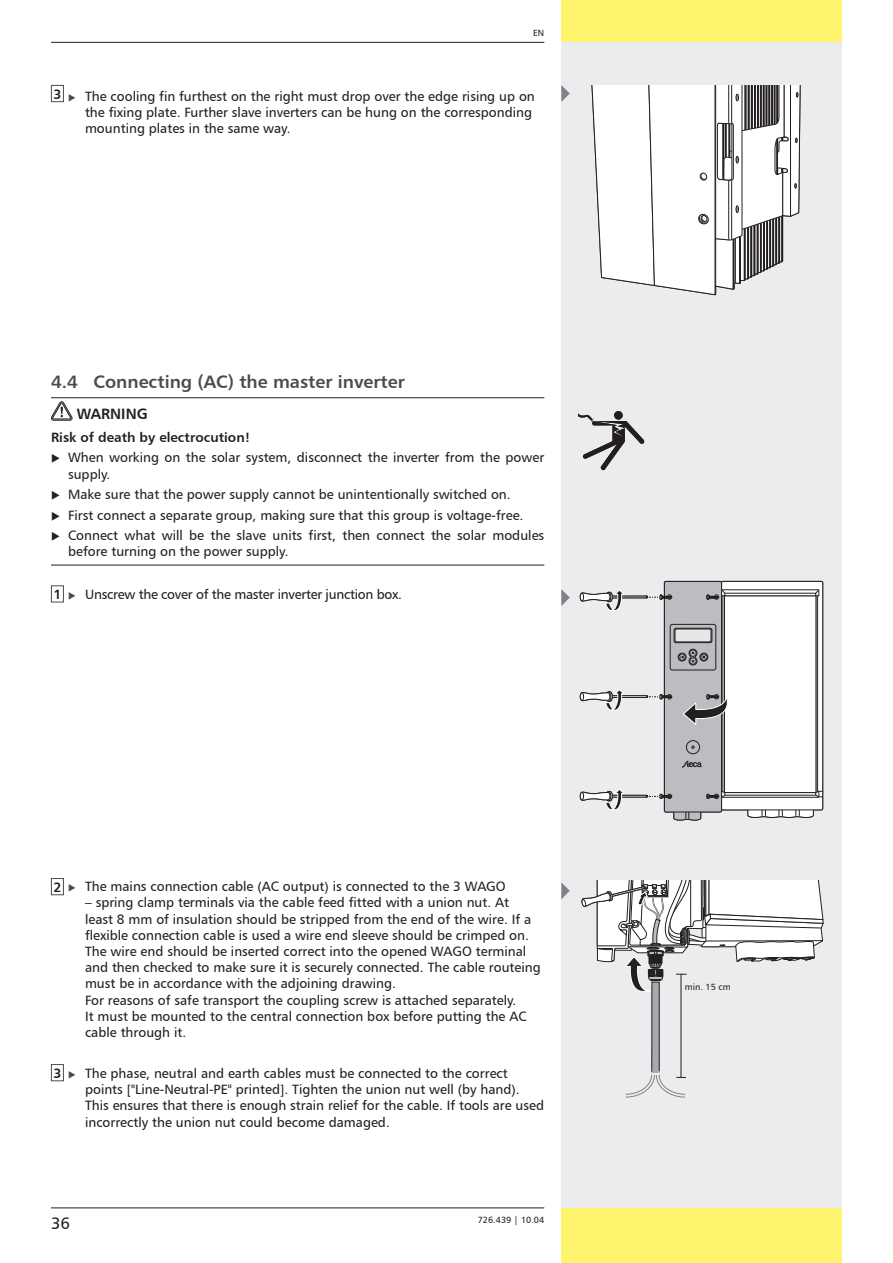
<style>
.page{position:relative;width:893px;height:1263px;background:#fff}
.page>*{position:absolute;margin:0;border:0;box-sizing:border-box;transform-origin:0 0}
.t1{font:18px "Humanist 777 BT Bold B";color:#4b4c4d}
.t2{font:16.5px "Humanist 777 BT Roman B";color:#231f20}
.t3{font:15px "Humanist 777 BT Bold B";color:#231f20}
.t4{font:13.5px/16.2px "Humanist 777 BT Roman B";color:#231f20}
.t5{font:13.5px "Humanist 777 BT Roman B";letter-spacing:-.02em;color:#231f20}
.t6{font:13.5px "Humanist 777 BT Bold B";color:#231f20}
.t7{font:10.5px/20.4px "Wingdings 3";color:#231f20;text-align:justify}
.t8{font:9px "Humanist 777 BT Roman B";color:#231f20}
</style>
<div class="page">
<div style="left:561px;top:0;width:281px;height:43px;background:#fff46d"></div>
<div style="left:561px;top:1208px;width:281px;height:55px;background:#fff46d"></div>
<div style="left:561px;top:43px;width:281px;height:1165px;background:#ececee"></div>
<hr style="left:51px;top:1207px;width:493px;height:1px;background:#231f20">
<hr style="left:51px;top:42px;width:493px;height:1px;background:#231f20">
<hr style="left:51px;top:397px;width:493px;height:1px;background:#231f20">
<hr style="left:51px;top:565px;width:493px;height:1px;background:#231f20">
<svg style="left:51px;top:402px;width:21px;height:18px"></svg>
<svg style="left:614px;top:411px;width:9px;height:9px"></svg>
<svg style="left:578px;top:413px;width:67px;height:58px"></svg>
<div style="left:664px;top:581px;width:58px;height:231px;background:#bcbdc0"></div>
<div style="left:664px;top:581px;width:58px;height:231px;border:1px solid #231f20"></div>
<svg style="left:670px;top:624px;width:46px;height:46px"></svg>
<div style="left:670px;top:624px;width:46px;height:46px;border:1px solid #231f20;border-radius:2px"></div>
<div style="left:674px;top:628px;width:38px;height:15px;border:1px solid #231f20;border-radius:2px"></div>
<div style="left:675px;top:629px;width:36px;height:13px;background:#e6e7e9;border-radius:2px"></div>
<div style="left:675px;top:629px;width:36px;height:13px;border:1px solid #231f20;border-radius:2px"></div>
<div style="left:678px;top:653px;width:8px;height:8px;border:1px solid #231f20;border-radius:50%"></div>
<div style="left:700px;top:653px;width:8px;height:8px;border:1px solid #231f20;border-radius:50%"></div>
<svg style="left:679px;top:649px;width:28px;height:16px"></svg>
<svg style="left:686px;top:741px;width:14px;height:13px"></svg>
<div style="left:686px;top:740px;width:14px;height:14px;border:1px solid #231f20;border-radius:50%"></div>
<svg style="left:722px;top:581px;width:101px;height:229px"></svg>
<div style="left:721px;top:581px;width:102px;height:229px;border:1px solid #231f20"></div>
<div style="left:816px;top:594px;width:2px;height:199px;border:1px solid #231f20"></div>
<div style="left:724px;top:595px;width:92px;height:198px;background:#fff"></div>
<div style="left:724px;top:594px;width:92px;height:199px;border:1px solid #231f20"></div>
<svg style="left:706px;top:589px;width:113px;height:11px"></svg>
<svg style="left:683px;top:693px;width:45px;height:32px"></svg>
<svg style="left:579px;top:589px;width:93px;height:22px"></svg>
<svg style="left:579px;top:689px;width:93px;height:22px"></svg>
<svg style="left:579px;top:789px;width:244px;height:32px"></svg>
<svg style="left:682px;top:761px;width:20px;height:7px"></svg>
<div style="left:652px;top:982px;width:7px;height:90px;background:#a8a9ad"></div>
<svg style="left:561px;top:589px;width:9px;height:17px"></svg>
<svg style="left:561px;top:882px;width:9px;height:17px"></svg>
<svg style="left:591px;top:85px;width:210px;height:210px;background:#e1e1e1"></svg>
<hr style="left:731px;top:181px;width:1px;height:58px;background:#231f20">
<hr style="left:728px;top:181px;width:1px;height:58px;background:#231f20">
<hr style="left:731px;top:85px;width:1px;height:38px;background:#231f20">
<hr style="left:728px;top:85px;width:1px;height:38px;background:#231f20">
<svg style="left:561px;top:85px;width:9px;height:17px"></svg>
<div style="left:51px;top:85px;width:13px;height:17px;border:1px solid #4b4c4d"></div>
<div style="left:51px;top:585px;width:13px;height:17px;border:1px solid #4b4c4d"></div>
<div style="left:51px;top:878px;width:13px;height:17px;border:1px solid #4b4c4d"></div>
<div style="left:51px;top:1064px;width:13px;height:17px;border:1px solid #4b4c4d"></div>
<svg style="left:581px;top:880px;width:243px;height:112px"></svg>
<svg style="left:625px;top:1071px;width:61px;height:26px"></svg>
<hr style="left:681px;top:974px;width:1px;height:103px;background:#231f20">
<p class="t6" style="left:53px;top:85px;width:10px">3</p>
<p class="t8" style="left:533px;top:27px;width:13px">EN</p>
<p class="t4" style="left:85px;top:87px;width:451px">The cooling fin furthest on the right must drop over the edge rising up on the fixing plate. Further slave inverters can be hung on the corresponding mounting plates in the same way.</p>
<h1 class="t1" style="left:51px;top:370px;width:355px">4.4 Connecting (AC) the master inverter</h1>
<p class="t3" style="left:77px;top:405px;width:73px">WARNING</p>
<p class="t6" style="left:51px;top:429px;width:201px">Risk of death by electrocution!</p>
<p class="t4" style="left:68px;top:449px;width:478px">When working on the solar system, disconnect the inverter from the power supply.</p>
<p class="t4" style="left:68px;top:484px;width:478px;line-height:20.4px">Make sure that the power supply cannot be unintentionally switched on.<br>First connect a separate group, making sure that this group is voltage-free.<br>Connect what will be the slave units first, then connect the solar modules</p>
<p class="t4" style="left:68px;top:543px;width:222px">before turning on the power supply.</p>
<p class="t5" style="left:85px;top:586px;width:318px">Unscrew the cover of the master inverter junction box.</p>
<p class="t7" style="left:51px;top:485px;width:11px">◆ ◆ ◆</p>
<p class="t6" style="left:53px;top:586px;width:10px">1</p>
<p class="t6" style="left:53px;top:878px;width:10px">2</p>
<p class="t6" style="left:53px;top:1064px;width:10px">3</p>
<p class="t4" style="left:85px;top:878px;width:422px">The mains connection cable (AC output) is connected to the 3 WAGO</p>
<p class="t4" style="left:85px;top:894px;width:457px">– spring clamp terminals via the cable feed fitted with a union nut. At<br>least 8 mm of insulation should be stripped from the end of the wire. If a flexible connection cable is used a wire end sleeve should be crimped on.<br>The wire end should be inserted correct into the opened WAGO terminal and then checked to make sure it is securely connected. The cable routeing must be in accordance with the adjoining drawing.<br>For reasons of safe transport the coupling screw is attached separately.<br>It must be mounted to the central connection box before putting the AC cable through it.</p>
<p class="t4" style="left:85px;top:1065px;width:461px">The phase, neutral and earth cables must be connected to the correct points ["Line-Neutral-PE" printed]. Tighten the union nut well (by hand).<br>This ensures that there is enough strain relief for the cable. If tools are used incorrectly the union nut could become damaged.</p>
<p class="t2" style="left:51px;top:1213px;width:20px">36</p>
<p class="t8" style="left:478px;top:1214px;width:68px">726.439 | 10.04</p>
<p class="t8" style="left:685px;top:981px;width:47px">min. 15 cm</p>
</div>
